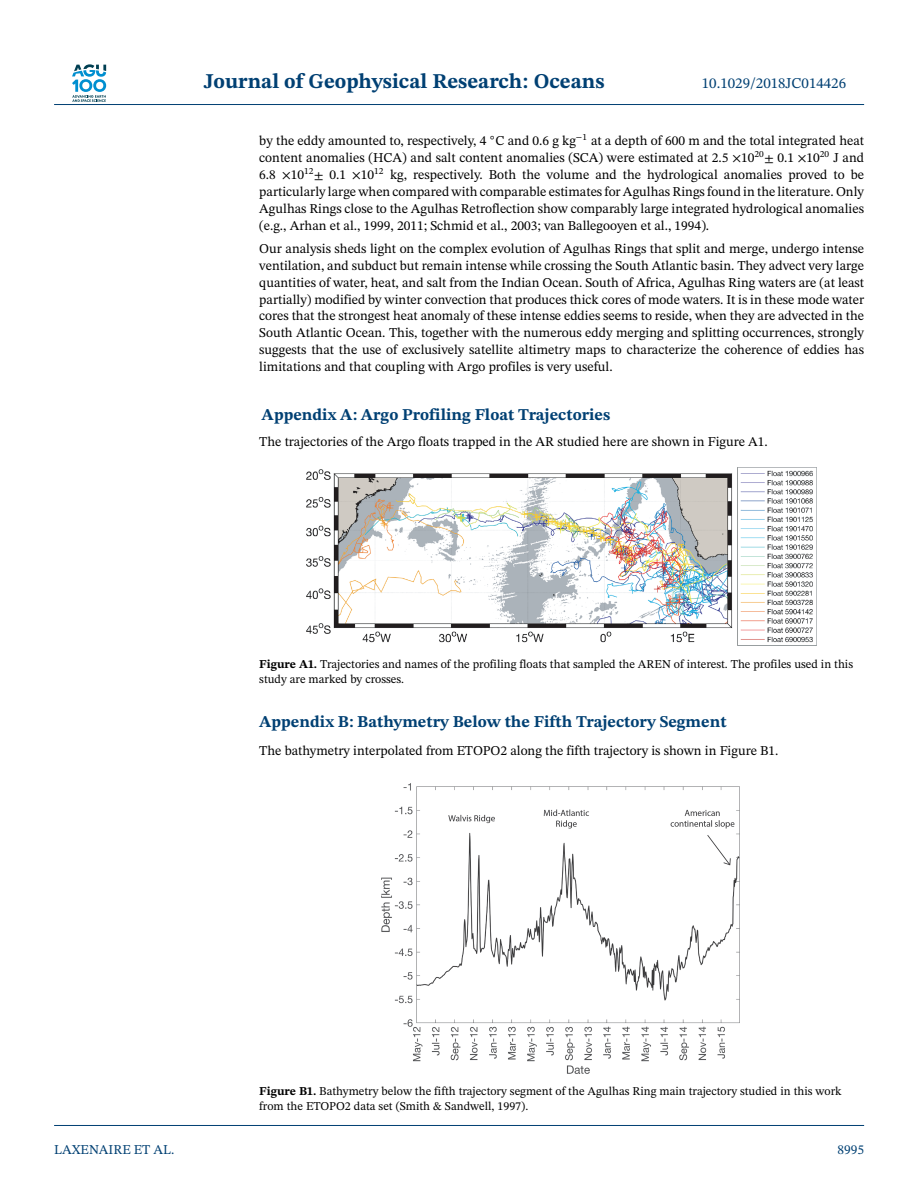
<style>
.page{position:relative;width:918px;height:1188px;background:#fff}
.page>*{position:absolute;margin:0;border:0;box-sizing:border-box;transform-origin:0 0}
.t1{font:700 21px "STIX Two Text";color:#004073}
.t2{font:700 16.5px "STIX Two Text";color:#004073}
.t3{font:15px "STIX Two Text";color:#004073}
.t4{font:13.5px/16.8px "STIX Two Text";color:#000;text-align:justify}
.t5{font:13.5px "STIX Two Text";color:#004073}
.t6{font:12px/15px "STIX Two Text";color:#000}
.s1{font-family:"STIX Math"}
.s2{font-weight:700}
</style>
<div class="page">
<svg style="left:72px;top:64px;width:34px;height:38px"></svg>
<hr style="left:54px;top:104px;width:810px;height:1px;background:#004073">
<hr style="left:54px;top:1125px;width:810px;height:1px;background:#004073">
<img style="left:306px;top:467px;width:511px;height:179px">
<img style="left:381px;top:783px;width:359px;height:291px">
<h1 class="t1" style="left:204px;top:73px;width:402px">Journal of Geophysical Research: Oceans</h1>
<p class="t3" style="left:702px;top:77px;width:146px">10.1029/2018JC014426</p>
<p class="t4" style="left:259px;top:133px;width:606px">by the eddy amounted to, respectively, 4 <sup>◦</sup>C and 0.6 g kg<sup>−</sup><sup>1</sup> at a depth of 600 m and the total integrated heat content anomalies (HCA) and salt content anomalies (SCA) were estimated at 2.5 <span class="s1">×</span>10<sup>20</sup><span class="s1">±</span> 0.1 <span class="s1">×</span>10<sup>20</sup> J and 6.8 <span class="s1">×</span>10<sup>12</sup><span class="s1">±</span> 0.1 <span class="s1">×</span>10<sup>12</sup> kg, respectively. Both the volume and the hydrological anomalies proved to be particularly large when compared with comparable estimates for Agulhas Rings found in the literature. Only Agulhas Rings close to the Agulhas Retroflection show comparably large integrated hydrological anomalies (e.g., Arhan et al., 1999, 2011; Schmid et al., 2003; van Ballegooyen et al., 1994).</p>
<p class="t4" style="left:259px;top:242px;width:606px">Our analysis sheds light on the complex evolution of Agulhas Rings that split and merge, undergo intense ventilation, and subduct but remain intense while crossing the South Atlantic basin. They advect very large quantities of water, heat, and salt from the Indian Ocean. South of Africa, Agulhas Ring waters are (at least partially) modified by winter convection that produces thick cores of mode waters. It is in these mode water cores that the strongest heat anomaly of these intense eddies seems to reside, when they are advected in the South Atlantic Ocean. This, together with the numerous eddy merging and splitting occurrences, strongly suggests that the use of exclusively satellite altimetry maps to characterize the coherence of eddies has limitations and that coupling with Argo profiles is very useful.</p>
<p class="t2" style="left:262px;top:408px;width:350px">Appendix A: Argo Profiling Float Trajectories</p>
<p class="t4" style="left:259px;top:434px;width:510px">The trajectories of the Argo floats trapped in the AR studied here are shown in Figure A1.</p>
<p class="t6" style="left:259px;top:657px;width:595px"><span class="s2">Figure A1.</span> Trajectories and names of the profiling floats that sampled the AREN of interest. The profiles used in this study are marked by crosses.</p>
<p class="t2" style="left:259px;top:716px;width:469px">Appendix B: Bathymetry Below the Fifth Trajectory Segment</p>
<p class="t4" style="left:259px;top:743px;width:521px">The bathymetry interpolated from ETOPO2 along the fifth trajectory is shown in Figure B1.</p>
<p class="t6" style="left:259px;top:1085px;width:584px"><span class="s2">Figure B1.</span> Bathymetry below the fifth trajectory segment of the Agulhas Ring main trajectory studied in this work from the ETOPO2 data set (Smith &amp; Sandwell, 1997).</p>
<p class="t5" style="left:54px;top:1144px;width:122px">LAXENAIRE ET AL.</p>
<p class="t5" style="left:837px;top:1144px;width:28px">8995</p>
</div>
